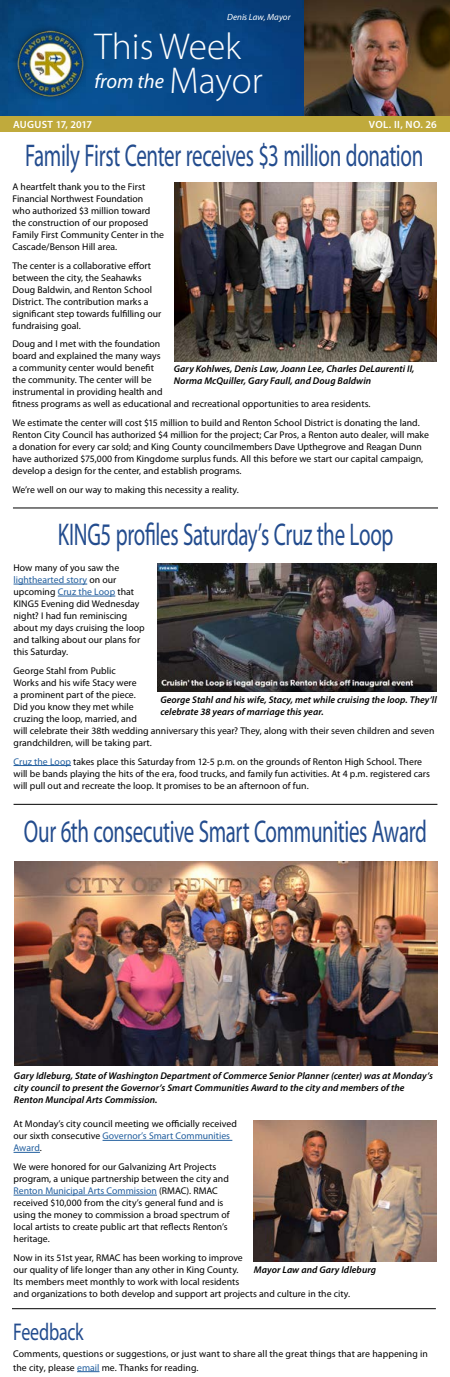
<style>
.page{position:relative;width:450px;height:1377px;background:#fff}
.page>*{position:absolute;margin:0;border:0;box-sizing:border-box;transform-origin:0 0}
.t1{font:300 37.5px "Myriad Pro";color:#fff}
.t2{font:31.5px "Myriad Pro";letter-spacing:-.02em;color:#234c8e;scale:.67 1}
.t3{font:24.3px "Myriad Pro";letter-spacing:-.015em;color:#234c8e;scale:.74 1}
.t4{font:italic 20.48px "Myriad Pro";color:#fff}
.t5{font:600 10.5px "Myriad Pro";letter-spacing:.02em;color:#fff}
.t6{font:9.75px/12px "Myriad Pro";color:#000}
.t7{font:italic 600 9.75px/12px "Myriad Pro";letter-spacing:.005em;color:#000}
.t8{font:italic 9px "Myriad Pro";color:#fff}
.s1{font-weight:300;font-style:normal;font-size:37.5px}
.s2{color:#215e9e}
</style>
<div class="page">
<div style="left:0;top:115px;width:450px;height:17px;background:#c0aa3c"></div>
<img style="left:0;top:0;width:304px;height:115px">
<img style="left:304px;top:0;width:146px;height:115px">
<div style="left:10px;top:23px;width:80px;height:81px;background:#000;opacity:.4"></div>
<img style="left:16px;top:29px;width:69px;height:69px">
<svg style="left:77px;top:1371px;width:23px;height:1px"></svg>
<hr style="left:12px;top:1308px;width:424px;height:1px;background:#000">
<img style="left:174px;top:183px;width:262px;height:178px">
<hr style="left:14px;top:584px;width:73px;height:1px;background:#215e9e">
<hr style="left:58px;top:596px;width:57px;height:1px;background:#215e9e">
<hr style="left:14px;top:765px;width:57px;height:1px;background:#215e9e">
<img style="left:158px;top:564px;width:279px;height:128px">
<hr style="left:13px;top:508px;width:425px;height:1px;background:#000">
<hr style="left:14px;top:804px;width:423px;height:1px;background:#000">
<hr style="left:103px;top:1140px;width:129px;height:1px;background:#215e9e">
<svg style="left:14px;top:1152px;width:26px;height:1px"></svg>
<hr style="left:14px;top:1195px;width:143px;height:1px;background:#215e9e">
<img style="left:14px;top:862px;width:423px;height:204px">
<img style="left:254px;top:1120px;width:183px;height:142px">
<p class="t8" style="left:227px;top:12px;width:65px">Denis Law, Mayor</p>
<h1 class="t1" style="left:94px;top:23px;width:148px">This Week</h1>
<h3 class="t4" style="left:94px;top:69px;width:170px">from the <span class="s1">Mayor</span></h3>
<p class="t5" style="left:13px;top:118px;width:81px">AUGUST 17, 2017</p>
<p class="t5" style="left:369px;top:117px;width:69px">VOL. II, NO. 26</p>
<h2 class="t2" style="left:25px;top:136px;width:596px">Family First Center receives $3 million donation</h2>
<p class="t6" style="left:12px;top:180px;width:153px">A heartfelt thank you to the First<br>Financial Northwest Foundation<br>who authorized $3 million toward the construction of our proposed<br>Family First Community Center in the<br>Cascade/Benson Hill area.</p>
<p class="t6" style="left:12px;top:259px;width:150px">The center is a collaborative effort between the city, the Seahawks<br>Doug Baldwin, and Renton School<br>District. The contribution marks a significant step towards fulfilling our fundraising goal.</p>
<p class="t6" style="left:12px;top:338px;width:360px">Doug and I met with the foundation<br>board and explained the many ways<br>a community center would benefit<br>the community. The center will be<br>instrumental in providing health and<br>fitness programs as well as educational and recreational opportunities to area residents.</p>
<p class="t6" style="left:12px;top:417px;width:418px">We estimate the center will cost $15 million to build and Renton School District is donating the land.<br>Renton City Council has authorized $4 million for the project; Car Pros, a Renton auto dealer, will make a donation for every car sold; and King County councilmembers Dave Upthegrove and Reagan Dunn have authorized $75,000 from Kingdome surplus funds. All this before we start our capital campaign, develop a design for the center, and establish programs.</p>
<p class="t6" style="left:12px;top:483px;width:228px">We’re well on our way to making this necessity a reality.</p>
<p class="t7" style="left:174px;top:363px;width:242px">Gary Kohlwes, Denis Law, Joann Lee, Charles DeLaurenti II,<br>Norma McQuiller, Gary Faull, and Doug Baldwin</p>
<h2 class="t2" style="left:58px;top:515px;width:502px">KING5 profiles Saturday’s Cruz the Loop</h2>
<p class="t6" style="left:14px;top:562px;width:133px">How many of you saw the <span class="s2">lighthearted story</span> on our upcoming <span class="s2">Cruz the Loop</span> that<br>KING5 Evening did Wednesday night? I had fun reminiscing about my days cruising the loop and talking about our plans for this Saturday.</p>
<p class="t6" style="left:14px;top:664px;width:422px">George Stahl from Public<br>Works and his wife Stacy were<br>a prominent part of the piece.<br>Did you know they met while<br>cruzing the loop, married, and<br>will celebrate their 38th wedding anniversary this year? They, along with their seven children and seven grandchildren, will be taking part.</p>
<p class="t6" style="left:14px;top:755px;width:418px"><span class="s2">Cruz the Loop</span> takes place this Saturday from 12-5 p.m. on the grounds of Renton High School. There will be bands playing the hits of the era, food trucks, and family fun activities. At 4 p.m. registered cars will pull out and recreate the loop. It promises to be an afternoon of fun.</p>
<p class="t7" style="left:160px;top:693px;width:278px">George Stahl and his wife, Stacy, met while cruising the loop. They’ll celebrate 38 years of marriage this year.</p>
<h2 class="t2" style="left:24px;top:812px;width:603px">Our 6th consecutive Smart Communities Award</h2>
<p class="t7" style="left:14px;top:1070px;width:420px">Gary Idleburg, State of Washington Department of Commerce Senior Planner (center) was at Monday’s city council to present the Governor’s Smart Communities Award to the city and members of the<br>Renton Muncipal Arts Commission.</p>
<p class="t6" style="left:14px;top:1118px;width:225px">At Monday’s city council meeting we officially received our sixth consecutive <span class="s2">Governor’s Smart Communities<br>Award</span>.</p>
<p class="t6" style="left:14px;top:1161px;width:218px">We were honored for our Galvanizing Art Projects program, a unique partnership between the city and <span class="s2">Renton Municipal Arts Commission</span> (RMAC). RMAC received $10,000 from the city’s general fund and is using the money to commission a broad spectrum of local artists to create public art that reflects Renton’s heritage.</p>
<p class="t6" style="left:14px;top:1251px;width:338px">Now in its 51st year, RMAC has been working to improve<br>our quality of life longer than any other in King County.<br>Its members meet monthly to work with local residents<br>and organizations to both develop and support art projects and culture in the city.</p>
<p class="t7" style="left:254px;top:1264px;width:124px">Mayor Law and Gary Idleburg</p>
<h3 class="t3" style="left:13px;top:1317px;width:97px">Feedback</h3>
<p class="t6" style="left:13px;top:1347px;width:416px;line-height:13.5px">Comments, questions or suggestions, or just want to share all the great things that are happening in the city, please <span class="s2">email</span> me. Thanks for reading.</p>
</div>
